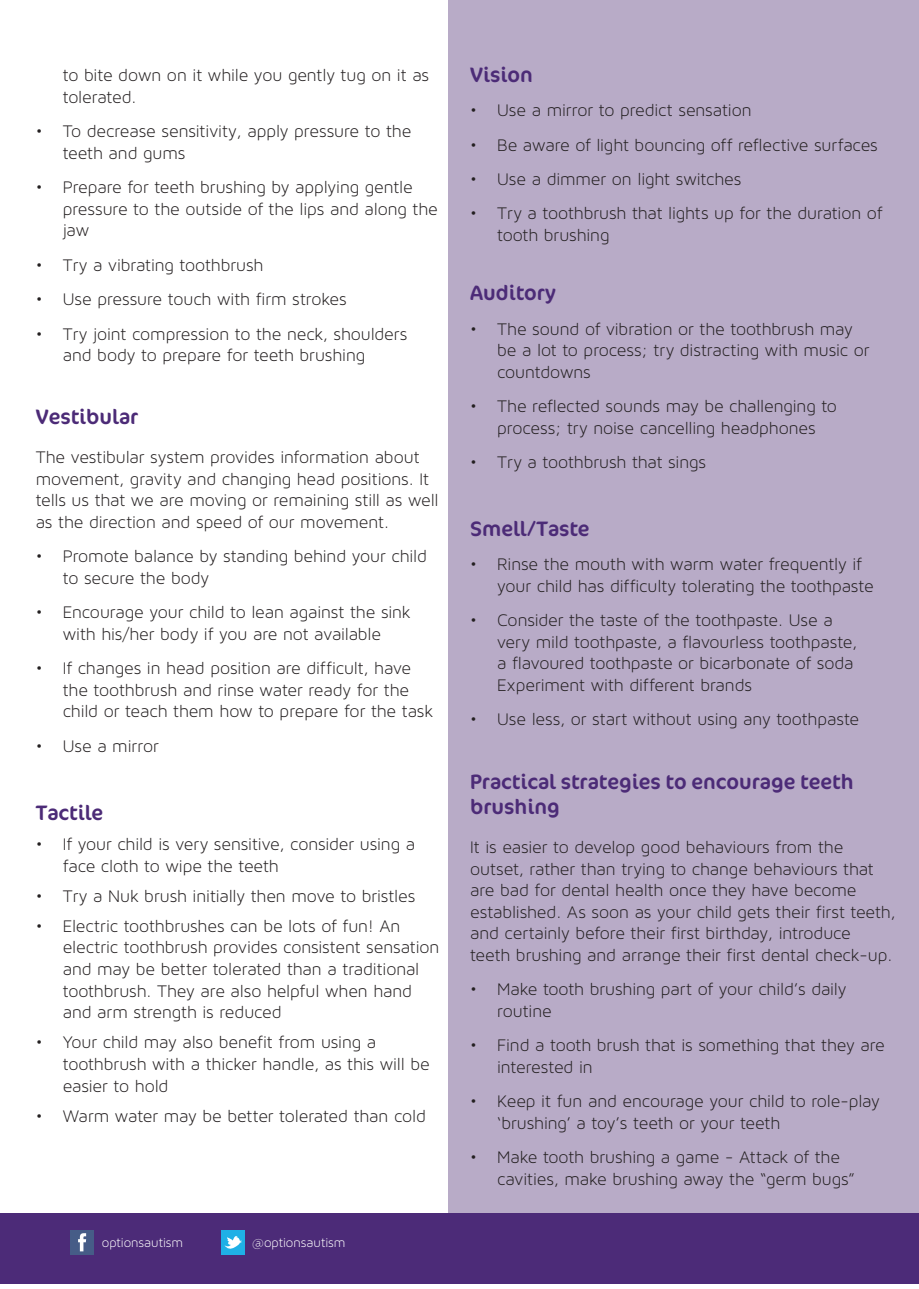
<style>
.page{position:relative;width:919px;height:1289px;background:#fff}
.page>*{position:absolute;margin:0;border:0;box-sizing:border-box;transform-origin:0 0}
.t1{font:21px/25.2px "Cocon";color:#4c2b77}
.t2{font:18px/21.6px "Maven Pro Light 300";letter-spacing:-.005em;color:#231f20}
.t3{font:13.5px "Maven Pro Light 300";letter-spacing:-.005em;color:#fff}
</style>
<div class="page">
<div style="left:449px;top:0;width:469px;height:1236px;background:#b8abc7"></div>
<div style="left:0;top:1213px;width:918px;height:70px;background:#4c2b78"></div>
<div style="left:71px;top:1229px;width:23px;height:25px;background:#465c87"></div>
<svg style="left:78px;top:1233px;width:8px;height:18px"></svg>
<div style="left:221px;top:1229px;width:24px;height:25px;background:#1fb0e6"></div>
<svg style="left:224px;top:1236px;width:18px;height:13px"></svg>
<p class="t2" style="left:63px;top:64px;width:368px">to bite down on it while you gently tug on it as tolerated.</p>
<p class="t2" style="left:63px;top:120px;width:350px;text-indent:-27px">• To decrease sensitivity, apply pressure to the teeth and gums</p>
<p class="t2" style="left:63px;top:176px;width:376px;text-indent:-27px">• Prepare for teeth brushing by applying gentle pressure to the outside of the lips and along the jaw</p>
<p class="t2" style="left:36px;top:254px;width:229px">• Try a vibrating toothbrush</p>
<p class="t2" style="left:36px;top:288px;width:312px">• Use pressure touch with firm strokes</p>
<p class="t2" style="left:63px;top:322px;width:346px;text-indent:-27px">• Try joint compression to the neck, shoulders and body to prepare for teeth brushing</p>
<p class="t1" style="left:36px;top:404px;width:104px">Vestibular</p>
<p class="t2" style="left:36px;top:446px;width:404px">The vestibular system provides information about movement, gravity and changing head positions. It tells us that we are moving or remaining still as well as the direction and speed of our movement.</p>
<p class="t2" style="left:63px;top:545px;width:365px;text-indent:-27px">• Promote balance by standing behind your child to secure the body</p>
<p class="t2" style="left:36px;top:601px;width:376px;text-align:center">• Encourage your child to lean against the sink with his/her body if you are not available</p>
<p class="t2" style="left:63px;top:657px;width:371px;text-indent:-27px">• If changes in head position are difficult, have the toothbrush and rinse water ready for the child or teach them how to prepare for the task</p>
<p class="t2" style="left:36px;top:734px;width:124px">• Use a mirror</p>
<p class="t1" style="left:36px;top:800px;width:69px">Tactile</p>
<p class="t2" style="left:63px;top:833px;width:354px;text-indent:-27px">• If your child is very sensitive, consider using a face cloth to wipe the teeth</p>
<p class="t2" style="left:36px;top:884px;width:381px">• Try a Nuk brush initially then move to bristles</p>
<p class="t2" style="left:63px;top:914px;width:378px;text-indent:-27px">• Electric toothbrushes can be lots of fun! An electric toothbrush provides consistent sensation and may be better tolerated than a traditional toothbrush. They are also helpful when hand and arm strength is reduced</p>
<p class="t2" style="left:63px;top:1031px;width:368px;text-indent:-27px">• Your child may also benefit from using a toothbrush with a thicker handle, as this will be easier to hold</p>
<p class="t2" style="left:36px;top:1104px;width:391px">• Warm water may be better tolerated than cold</p>
<p class="t3" style="left:102px;top:1235px;width:83px">optionsautism</p>
<p class="t3" style="left:252px;top:1235px;width:95px">@optionsautism</p>
<p class="t1" style="left:470px;top:62px;width:64px">Vision</p>
<p class="t2" style="left:470px;top:99px;width:283px">• Use a mirror to predict sensation</p>
<p class="t2" style="left:470px;top:134px;width:409px">• Be aware of light bouncing off reflective surfaces</p>
<p class="t2" style="left:470px;top:168px;width:273px">• Use a dimmer on light switches</p>
<p class="t2" style="left:497px;top:202px;width:386px;text-indent:-27px">• Try a toothbrush that lights up for the duration of tooth brushing</p>
<p class="t1" style="left:470px;top:280px;width:87px">Auditory</p>
<p class="t2" style="left:497px;top:318px;width:374px;text-indent:-27px">• The sound of vibration or the toothbrush may be a lot to process; try distracting with music or countdowns</p>
<p class="t2" style="left:470px;top:395px;width:368px;text-align:center">• The reflected sounds may be challenging to process; try noise cancelling headphones</p>
<p class="t2" style="left:470px;top:451px;width:237px">• Try a toothbrush that sings</p>
<p class="t1" style="left:470px;top:516px;width:121px">Smell/Taste</p>
<p class="t2" style="left:497px;top:553px;width:378px;text-indent:-27px">• Rinse the mouth with warm water frequently if your child has difficulty tolerating the toothpaste</p>
<p class="t2" style="left:497px;top:609px;width:361px;text-indent:-27px">• Consider the taste of the toothpaste. Use a very mild toothpaste, a flavourless toothpaste, a flavoured toothpaste or bicarbonate of soda Experiment with different brands</p>
<p class="t2" style="left:470px;top:708px;width:390px">• Use less, or start without using any toothpaste</p>
<p class="t1" style="left:470px;top:769px;width:385px">Practical strategies to encourage teeth brushing</p>
<p class="t2" style="left:470px;top:836px;width:427px">It is easier to develop good behaviours from the outset, rather than trying to change behaviours that are bad for dental health once they have become established. As soon as your child gets their first teeth, and certainly before their first birthday, introduce teeth brushing and arrange their first dental check-up.</p>
<p class="t2" style="left:497px;top:978px;width:351px;text-indent:-27px">• Make tooth brushing part of your child’s daily routine</p>
<p class="t2" style="left:497px;top:1034px;width:389px;text-indent:-27px">• Find a tooth brush that is something that they are interested in</p>
<p class="t2" style="left:497px;top:1090px;width:384px;text-indent:-27px">• Keep it fun and encourage your child to role-play ‘brushing’ a toy’s teeth or your teeth</p>
<p class="t2" style="left:497px;top:1146px;width:359px;text-indent:-27px">• Make tooth brushing a game - Attack of the cavities, make brushing away the “germ bugs”</p>
</div>
